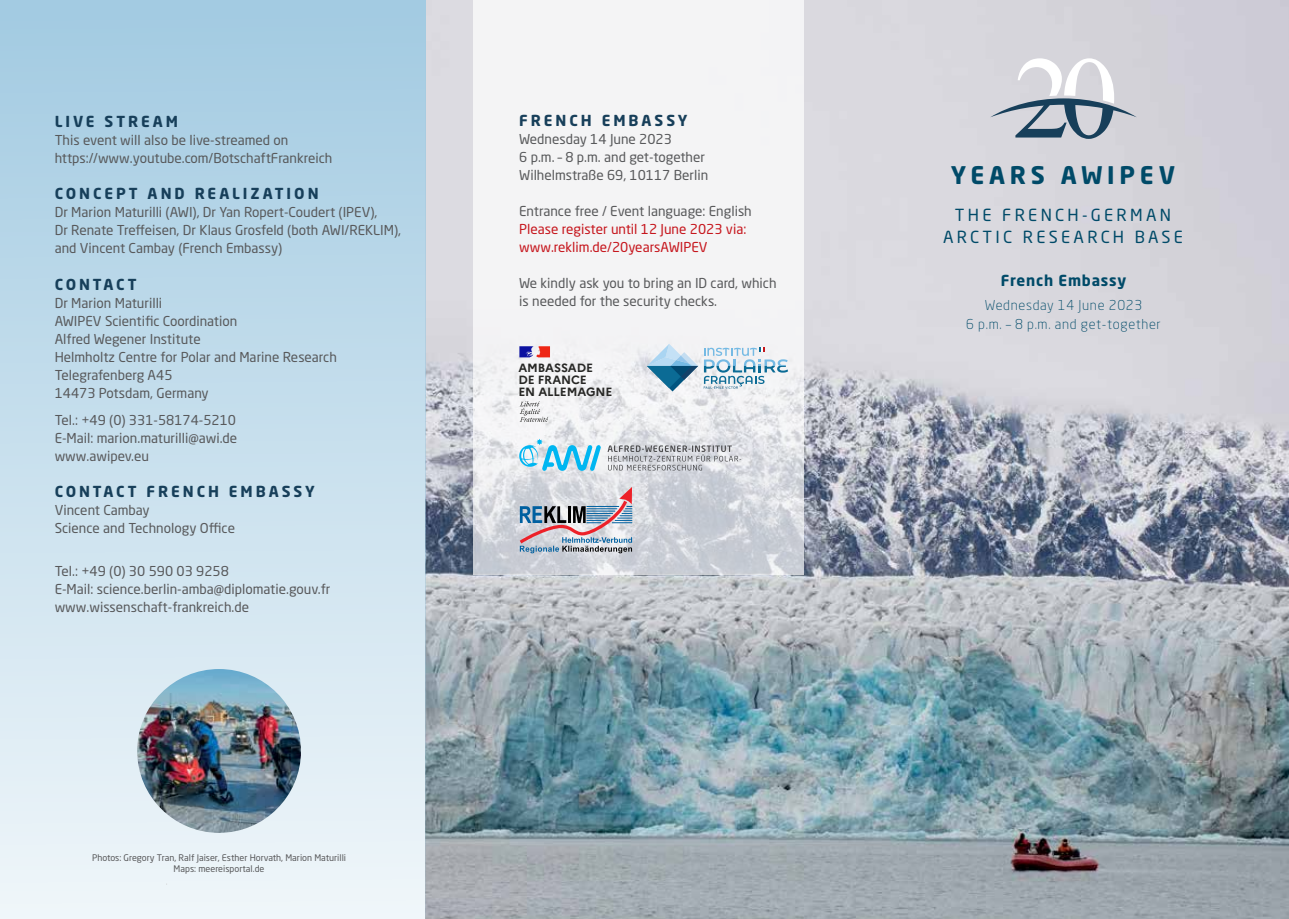
<style>
.page{position:relative;width:1289px;height:919px;background:#fff}
.page>*{position:absolute;margin:0;border:0;box-sizing:border-box;transform-origin:0 0}
.t1{font:700 24px "Neo Sans W1 G";letter-spacing:.2em;color:#004a68}
.t2{font:16.5px/21.6px "Neo Sans W1 G";letter-spacing:.2em;color:#004a68;text-align:center}
.t3{font:700 15px "Neo Sans W1 G";letter-spacing:.2em;color:#173f5a}
.t4{font:700 15px "Neo Sans W1 G";color:#004a68}
.t5{font:13.5px/18px "Neo Sans W1 G";color:#58595b}
.t6{font:13.5px/18px "Neo Sans W1 G";color:#c6161d}
.t7{font:300 13.5px/19.5px "Neo Sans W1 G";letter-spacing:.05em;color:#004a68;text-align:center}
.t8{font:700 12px/12.1px "Marianne";letter-spacing:-.01em;color:#272725}
.t9{font:9px/10.8px "Neo Sans W1 G";color:#58595b;text-align:center}
</style>
<div class="page">
<img style="left:425px;top:0;width:863px;height:918px">
<svg style="left:473px;top:0;width:330px;height:574px;fill:#f4f4f5"></svg>
<svg style="left:990px;top:58px;width:146px;height:81px;background:#bdc3cb"></svg>
<svg style="left:519px;top:438px;width:82px;height:33px"></svg>
<svg style="left:607px;top:445px;width:134px;height:25px;background:#bfc1c6"></svg>
<svg style="left:647px;top:344px;width:141px;height:47px"></svg>
<svg style="left:519px;top:401px;width:29px;height:21px"></svg>
<svg style="left:519px;top:346px;width:31px;height:11px"></svg>
<svg style="left:519px;top:487px;width:113px;height:66px;background:#b3b1bd"></svg>
<div style="left:0;top:0;width:425px;height:918px;background:linear-gradient(to bottom,#a2cae1,#eff6fa)"></div>
<img style="left:137px;top:669px;width:164px;height:163px;border-radius:82px">
<p class="t3" style="left:55px;top:112px;width:111px">LIVE STREAM</p>
<p class="t5" style="left:55px;top:131px;width:279px">This event will also be live-streamed on https://www.youtube.com/BotschaftFrankreich</p>
<p class="t3" style="left:55px;top:184px;width:263px">CONC EPT AN D REALIZATION</p>
<p class="t5" style="left:55px;top:203px;width:348px">Dr Marion Maturilli (AWI), Dr Yan Ropert-Coudert (I PEV),<br>Dr Renate Treffeisen, Dr Klaus Grosfeld (both AWI/RE KLIM), and Vincent Cambay (French Embassy)</p>
<p class="t3" style="left:55px;top:274px;width:83px">CONTAC T</p>
<p class="t5" style="left:55px;top:293px;width:284px">Dr Marion Maturilli<br>AWI PEV Scientific Coordination<br>Alfred Wegener I nstitute<br>Helmholtz Centre for Polar and Marine Research<br>Telegrafenberg A45<br>14473 Potsdam, Germany</p>
<p class="t5" style="left:55px;top:410px;width:184px;text-align:justify">Tel.: +49 (0) 331-58174-5210<br>E-Mail: marion.maturilli@awi.de www.awipev.eu</p>
<p class="t3" style="left:55px;top:481px;width:141px">CONTAC T FRENCH</p>
<p class="t3" style="left:229px;top:481px;width:25px">EMBASS</p>
<p class="t3" style="left:305px;top:481px;width:11px">Y</p>
<p class="t5" style="left:55px;top:500px;width:182px">Vincent Cambay<br>Science and Technology Office</p>
<p class="t5" style="left:55px;top:562px;width:277px">Tel.: +49 (0) 30 590 03 9258<br>E-Mail: science.berlin-amba@diplomatie.gouv.fr www.wissenschaft-frankreich.de</p>
<p class="t9" style="left:92px;top:852px;width:256px">Photos: Gregory Tran, Ralf Jaiser, Esther Horvath, Marion Maturilli<br>Maps: meereisportal.de</p>
<p class="t3" style="left:519px;top:111px;width:169px">FRE NCH EMBASSY</p>
<p class="t5" style="left:519px;top:130px;width:190px">Wednesday 14 June 2023<br>6 p.m. – 8 p.m. and get-together<br>Wilhelmstraße 69, 10117 Berlin</p>
<p class="t5" style="left:519px;top:202px;width:234px">Entrance free / Event language: English</p>
<p class="t6" style="left:519px;top:220px;width:228px">Please register until 12 June 2023 via: www.reklim.de/20yearsAWI PEV</p>
<p class="t5" style="left:519px;top:274px;width:259px">We kindly ask you to bring an I D card, which is needed for the security checks.</p>
<p class="t8" style="left:518px;top:361px;width:95px">AMBASSADE<br>DE FRANCE<br>EN ALLEMAGNE</p>
<h1 class="t1" style="left:950px;top:159px;width:226px">YE ARS AWIPEV</h1>
<p class="t2" style="left:943px;top:204px;width:241px">The French-German<br>Arct ic R esearch Base</p>
<p class="t4" style="left:1000px;top:270px;width:127px">FRENCH EMBASSY</p>
<p class="t7" style="left:966px;top:295px;width:196px">Wednesday 14 June 2023<br>6 p.m. – 8 p.m. and get-together</p>
</div>
